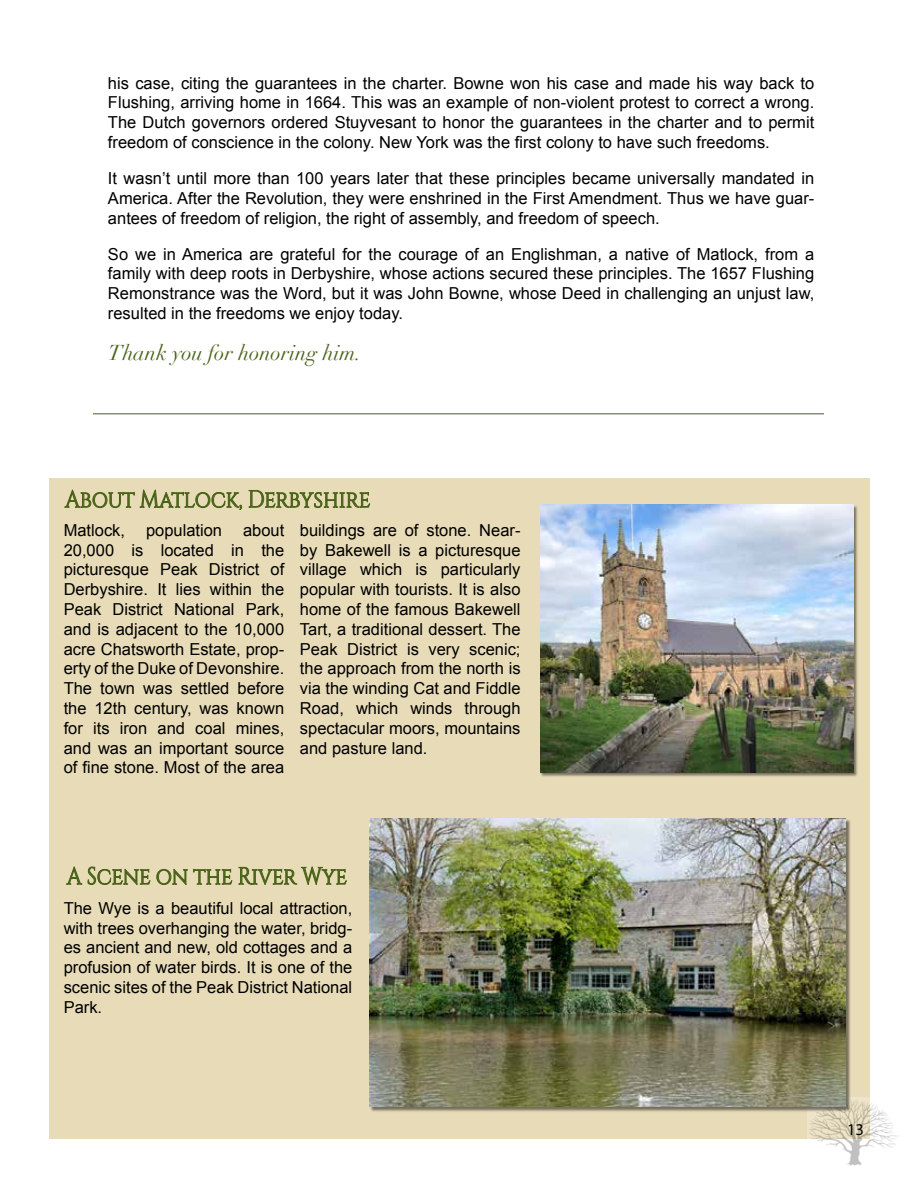
<style>
.page{position:relative;width:918px;height:1188px;background:#fff}
.page>*{position:absolute;margin:0;border:0;box-sizing:border-box;transform-origin:0 0}
.t1{font:24px "Cinzel";color:#496217;scale:.87 1}
.t2{font:italic 21px "Didot";color:#496217}
.t3{font:16.5px/19.8px "Arial";color:#000;text-align:justify}
.t4{font:16.5px "Myriad Pro";color:#000}
</style>
<div class="page">
<div style="left:49px;top:478px;width:820px;height:661px;background:#e8dcb8"></div>
<img style="left:808px;top:1098px;width:91px;height:68px">
<hr style="left:93px;top:414px;width:731px;height:1px;background:#496217">
<div style="left:540px;top:505px;width:318px;height:272px;background:#000;opacity:.5"></div>
<img style="left:540px;top:504px;width:313px;height:268px">
<div style="left:370px;top:819px;width:481px;height:293px;background:#000;opacity:.5"></div>
<img style="left:369px;top:819px;width:477px;height:288px">
<svg style="left:64px;top:489px;width:178px;height:21px"></svg>
<svg style="left:248px;top:490px;width:123px;height:18px"></svg>
<svg style="left:66px;top:866px;width:281px;height:19px"></svg>
<p class="t3" style="left:108px;top:73px;width:708px">his case, citing the guarantees in the charter. Bowne won his case and made his way back to Flushing, arriving home in 1664. This was an example of non-violent protest to correct a wrong.<br>The Dutch governors ordered Stuyvesant to honor the guarantees in the charter and to permit freedom of conscience in the colony. New York was the first colony to have such freedoms.</p>
<p class="t3" style="left:108px;top:168px;width:708px">It wasn’t until more than 100 years later that these principles became universally mandated in America. After the Revolution, they were enshrined in the First Amendment. Thus we have guar&shy;antees of freedom of religion, the right of assembly, and freedom of speech.</p>
<p class="t3" style="left:108px;top:244px;width:708px">So we in America are grateful for the courage of an Englishman, a native of Matlock, from a family with deep roots in Derbyshire, whose actions secured these principles. The 1657 Flushing Remonstrance was the Word, but it was John Bowne, whose Deed in challenging an unjust law, resulted in the freedoms we enjoy today.</p>
<p class="t2" style="left:108px;top:340px;width:255px">Thank you for honoring him.</p>
<h1 class="t1" style="left:65px;top:485px;width:352px">About Matlock, Derbyshire</h1>
<p class="t3" style="left:64px;top:520px;width:222px;text-indent:179px">about 20,000 is located in the picturesque Peak District of Derbyshire. It lies within the Peak District National Park, and is adjacent to the 10,000 acre Chatsworth Estate, prop&shy;erty of the Duke of Devonshire.<br>The town was settled before the 12th century, was known for its iron and coal mines, and was an important source of fine stone. Most of the area</p>
<p class="t3" style="left:300px;top:520px;width:222px">buildings are of stone. Near&shy;by Bakewell is a picturesque village which is particularly popular with tourists. It is also home of the famous Bakewell Tart, a traditional dessert. The Peak District is very scenic; the approach from the north is via the winding Cat and Fiddle Road, which winds through spectacular moors, mountains and pasture land.</p>
<p class="t3" style="left:64px;top:520px;width:63px">Matlock,</p>
<p class="t3" style="left:146px;top:520px;width:78px">population</p>
<h1 class="t1" style="left:67px;top:862px;width:324px">A Scene on the River Wye</h1>
<p class="t3" style="left:64px;top:898px;width:290px">The Wye is a beautiful local attraction, with trees overhanging the water, bridg&shy;es ancient and new, old cottages and a profusion of water birds. It is one of the scenic sites of the Peak District National Park.</p>
<p class="t4" style="left:847px;top:1119px;width:18px">13</p>
</div>
